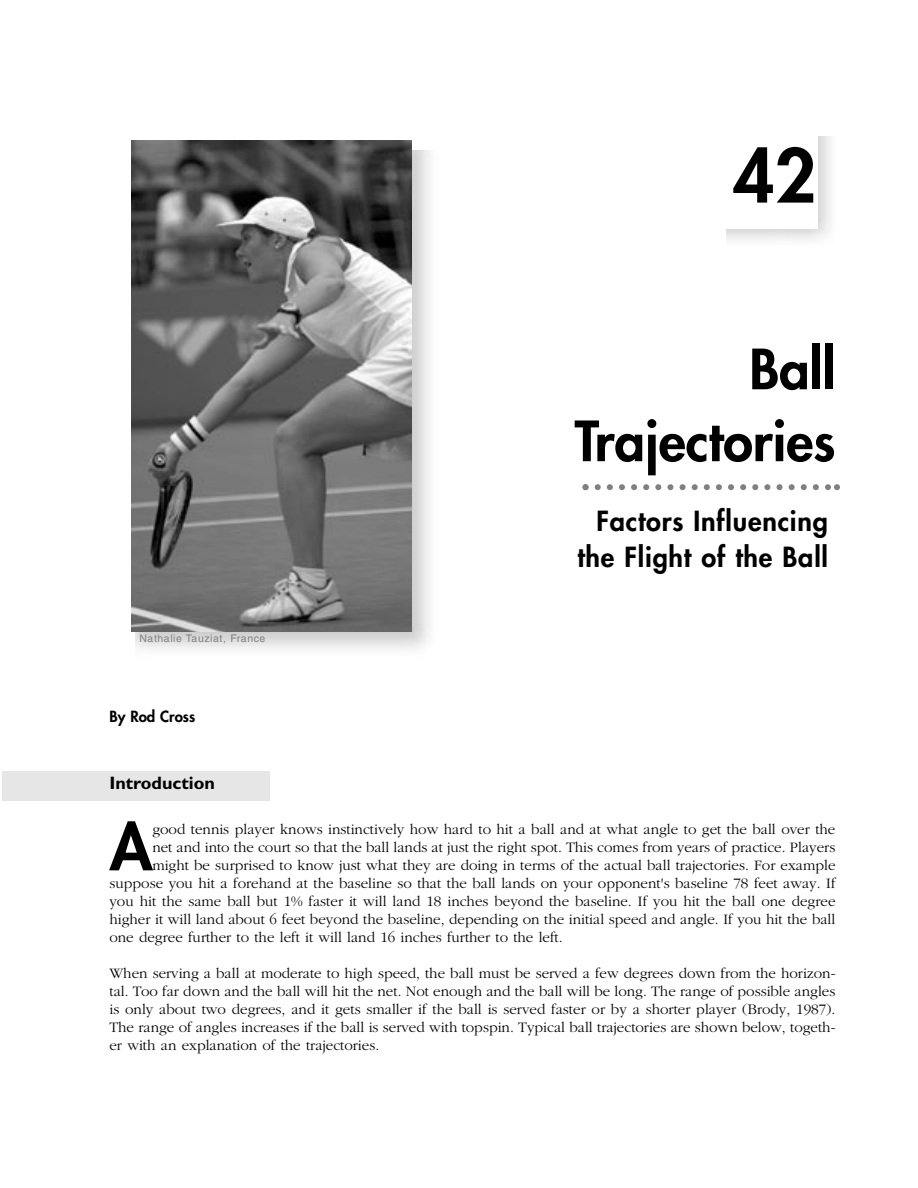
<style>
.page{position:relative;width:918px;height:1188px;background:#fff}
.page>*{position:absolute;margin:0;border:0;box-sizing:border-box;transform-origin:0 0}
.t1{font:800 72px "Futura";color:#000}
.t2{font:800 63.45px "Futura";color:#000}
.t3{font:800 54px/71.8px "Futura";color:#000;text-align:right}
.t4{font:800 27px/36px "Futura";letter-spacing:.03em;color:#000;text-align:right}
.t5{font:700 18px "Gill Sans";color:#000}
.t6{font:300 15px/18px "Garamond";color:#000;text-align:justify}
.t7{font:800 15px "Futura";color:#000}
.t8{font:10.5px "Helvetica";letter-spacing:.055em;color:#808080}
</style>
<div class="page">
<div style="left:3px;top:772px;width:267px;height:29px;background:#e6e6e6"></div>
<svg style="left:582px;top:484px;width:258px;height:6px"></svg>
<img style="left:131px;top:140px;width:281px;height:492px">
<h1 class="t1" style="left:733px;top:142px;width:85px">42</h1>
<h3 class="t3" style="left:575px;top:338px;width:262px">Ball<br>Trajectories</h3>
<p class="t8" style="left:139px;top:634px;width:128px">Nathalie Tauziat, France</p>
<p class="t7" style="left:110px;top:709px;width:87px">By Rod Cross</p>
<h3 class="t4" style="left:577px;top:505px;width:252px">Factors Influencing the Flight of the Ball</h3>
<p class="t5" style="left:110px;top:777px;width:107px">Introduction</p>
<h2 class="t2" style="left:110px;top:817px;width:44px">A</h2>
<p class="t6" style="left:152px;top:822px;width:685px">good tennis player knows instinctively how hard to hit a ball and at what angle to get the ball over the</p>
<p class="t6" style="left:152px;top:840px;width:684px">net and into the court so that the ball lands at just the right spot. This comes from years of practice. Players</p>
<p class="t6" style="left:152px;top:858px;width:685px">might be surprised to know just what they are doing in terms of the actual ball trajectories. For example</p>
<p class="t6" style="left:110px;top:876px;width:728px">suppose you hit a forehand at the baseline so that the ball lands on your opponent's baseline 78 feet away. If</p>
<p class="t6" style="left:110px;top:894px;width:728px">you hit the same ball but 1% faster it will land 18 inches beyond the baseline. If you hit the ball one degree</p>
<p class="t6" style="left:110px;top:912px;width:727px">higher it will land about 6 feet beyond the baseline, depending on the initial speed and angle. If you hit the ball</p>
<p class="t6" style="left:110px;top:930px;width:455px">one degree further to the left it will land 16 inches further to the left.</p>
<p class="t6" style="left:110px;top:966px;width:727px">When serving a ball at moderate to high speed, the ball must be served a few degrees down from the horizon&shy;tal. Too far down and the ball will hit the net. Not enough and the ball will be long. The range of possible angles is only about two degrees, and it gets smaller if the ball is served faster or by a shorter player (Brody, 1987).<br>The range of angles increases if the ball is served with topspin. Typical ball trajectories are shown below, togeth&shy;er with an explanation of the trajectories.</p>
</div>
